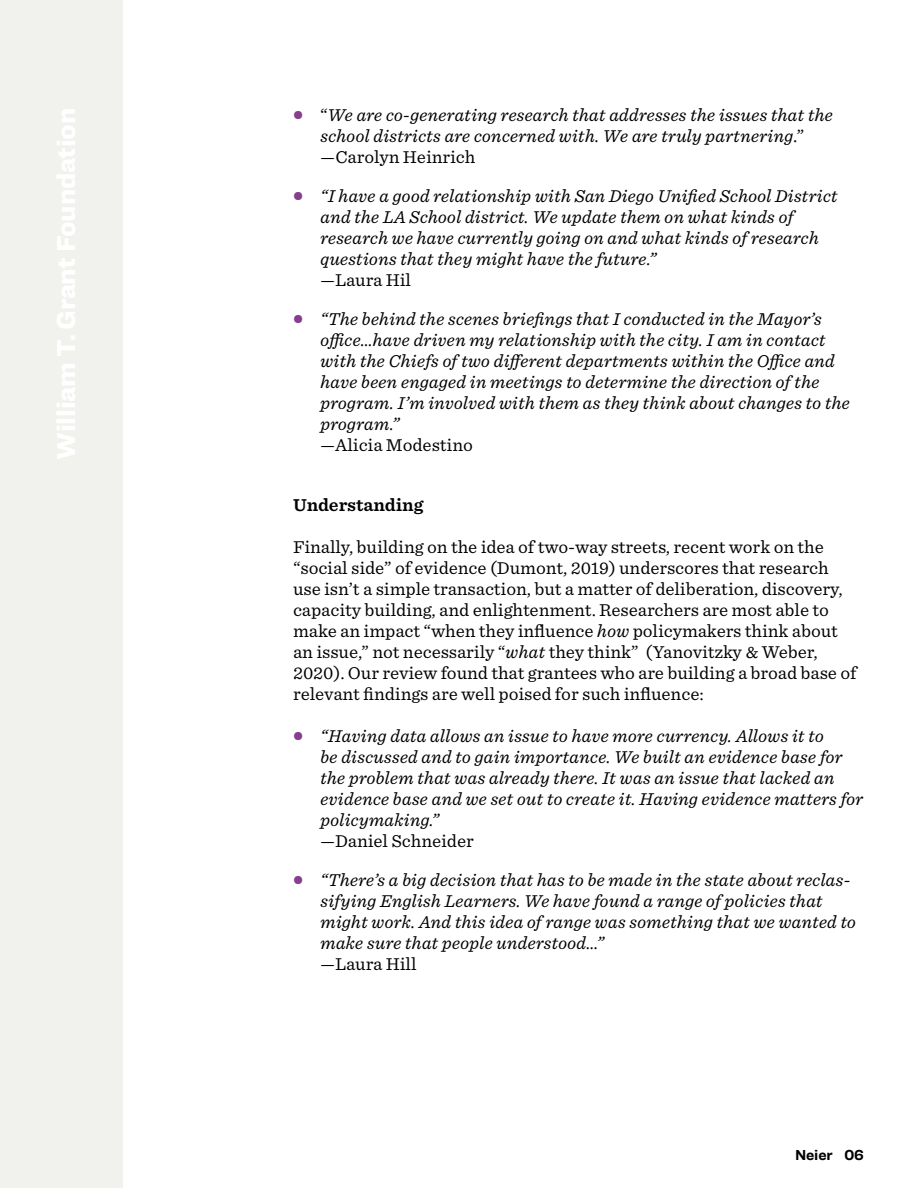
<style>
.page{position:relative;width:918px;height:1188px;background:#fff}
.page>*{position:absolute;margin:0;border:0;box-sizing:border-box;transform-origin:0 0}
.t1{font:italic 16.5px/21px "Sentinel S Sm";letter-spacing:-.01em;color:#000}
.t2{font:16.5px/21px "Sentinel S Sm";letter-spacing:-.01em;color:#000}
.t3{font:700 16.5px "Sentinel S Sm";letter-spacing:-.01em;color:#000}
.t4{font:700 15px "Ringside";letter-spacing:-.01em;color:#000}
.s1{font-family:"Ringside";font-weight:900;font-style:normal;font-size:27px;color:#863f8d}
.s2{font-style:normal}
.s3{font-style:italic}
</style>
<div class="page">
<div style="left:0;top:0;width:122px;height:1188px;background:#f1f2ee"></div>
<p class="t1" style="left:320px;top:104px;width:514px;text-indent:-27px"><span class="s1">•</span> <span class="s2">“</span>We are co-generating research that addresses the issues that the school districts are concerned with. We are truly partnering<span class="s2">.” —Carolyn Heinrich</span></p>
<p class="t1" style="left:320px;top:185px;width:519px;text-indent:-27px"><span class="s1">•</span> “I have a good relationship with San Diego Unified School District and the LA School district. We update them on what kinds of research we have currently going on and what kinds of research questions that they might have the future.”<br><span class="s2">—Laura Hil</span></p>
<p class="t1" style="left:320px;top:308px;width:531px;text-indent:-27px"><span class="s1">•</span> “The behind the scenes briefings that I conducted in the Mayor’s office…have driven my relationship with the city. I am in contact with the Chiefs of two different departments within the Office and have been engaged in meetings to determine the direction of the program. I’m involved with them as they think about changes to the program.”<br><span class="s2">—Alicia Modestino</span></p>
<p class="t3" style="left:293px;top:491px;width:132px">Understanding</p>
<p class="t2" style="left:293px;top:536px;width:565px">Finally, building on the idea of two-way streets, recent work on the “social side” of evidence (Dumont, 2019) underscores that research use isn’t a simple transaction, but a matter of deliberation, discovery, capacity building, and enlightenment. Researchers are most able to make an impact “when they influence <span class="s3">how</span> policymakers think about an issue,” not necessarily “<span class="s3">what</span> they think” (Yanovitzky &amp; Weber, 2020). Our review found that grantees who are building a broad base of relevant findings are well poised for such influence:</p>
<p class="t1" style="left:320px;top:725px;width:545px;text-indent:-27px"><span class="s1">•</span> “Having data allows an issue to have more currency. Allows it to<br>be discussed and to gain importance. We built an evidence base for the problem that was already there. It was an issue that lacked an evidence base and we set out to create it. Having evidence matters for policymaking.”<br><span class="s2">—Daniel Schneider</span></p>
<p class="t1" style="left:320px;top:869px;width:538px;text-indent:-27px"><span class="s1">•</span> “There’s a big decision that has to be made in the state about reclas&shy;sifying English Learners. We have found a range of policies that might work. And this idea of range was something that we wanted to make sure that people understood…”<br><span class="s2">—Laura Hill</span></p>
<p class="t4" style="left:795px;top:1144px;width:70px">Neier 06</p>
</div>
